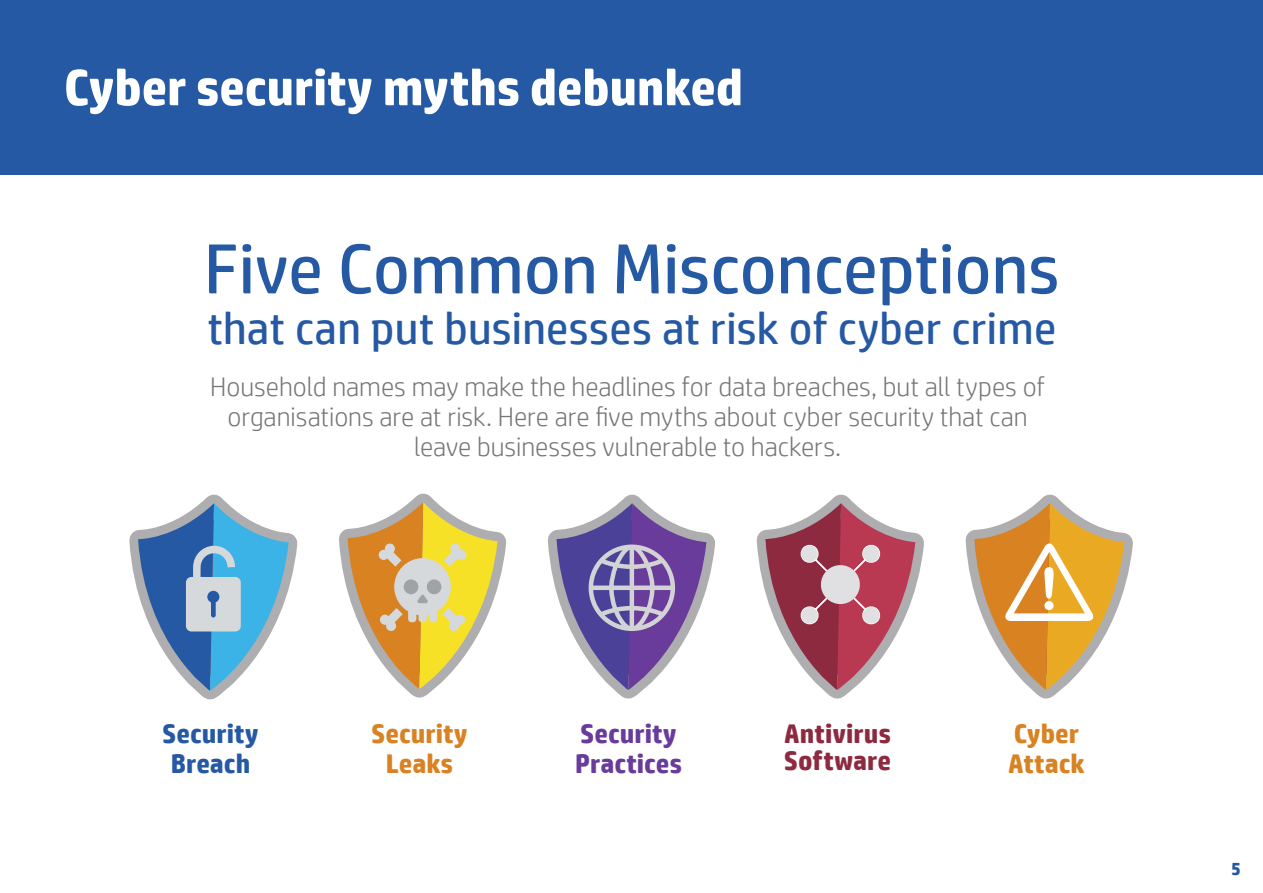
<style>
.page{position:relative;width:1263px;height:893px;background:#fff}
.page>*{position:absolute;margin:0;border:0;box-sizing:border-box;transform-origin:0 0}
.t1{font:70.5px "HP Simplified";color:#2559a4}
.t2{font:700 51px "HP Simplified";letter-spacing:-.005em;color:#fff}
.t3{font:45px "HP Simplified";letter-spacing:.005em;color:#2559a4}
.t4{font:300 27px/30px "HP Simplified";color:#757678;text-align:center}
.t5{font:700 27px/30px "HP Simplified";color:#d88222;text-align:center}
.t6{font:700 27px/30px "HP Simplified";color:#693b9a}
.t7{font:700 27px/27px "HP Simplified";color:#8d2a40}
.t8{font:700 27px/30px "HP Simplified";color:#2559a4;text-align:center}
.t9{font:700 18px "HP Simplified";color:#2559a4}
</style>
<div class="page">
<div style="left:0;top:0;width:1263px;height:175px;background:#2559a4"></div>
<svg style="left:965px;top:494px;width:168px;height:205px"></svg>
<svg style="left:756px;top:494px;width:168px;height:205px"></svg>
<svg style="left:548px;top:494px;width:167px;height:205px"></svg>
<svg style="left:339px;top:493px;width:168px;height:205px"></svg>
<svg style="left:129px;top:494px;width:169px;height:206px"></svg>
<svg style="left:138px;top:503px;width:151px;height:188px"></svg>
<svg style="left:765px;top:503px;width:150px;height:187px"></svg>
<svg style="left:974px;top:503px;width:150px;height:187px"></svg>
<svg style="left:556px;top:503px;width:150px;height:187px"></svg>
<svg style="left:348px;top:502px;width:149px;height:187px"></svg>
<h2 class="t2" style="left:64px;top:54px;width:681px">Cyber security myths debunked</h2>
<h1 class="t1" style="left:204px;top:223px;width:857px">Five Common Misconceptions</h1>
<h3 class="t3" style="left:207px;top:299px;width:850px">that can put businesses at risk of cyber crime</h3>
<p class="t4" style="left:210px;top:371px;width:836px">Household names may make the headlines for data breaches, but all types of organisations are at risk. Here are five myths about cyber security that can leave businesses vulnerable to hackers.</p>
<p class="t8" style="left:162px;top:718px;width:98px">Security<br>Breach</p>
<p class="t5" style="left:371px;top:718px;width:98px">Security<br>Leaks</p>
<p class="t6" style="left:575px;top:718px;width:108px">Security<br>Practices</p>
<p class="t7" style="left:784px;top:720px;width:109px">Antivirus<br>Software</p>
<p class="t5" style="left:1008px;top:718px;width:78px;text-align:left">Cyber<br>Attack</p>
<p class="t9" style="left:1231px;top:857px;width:11px">5</p>
</div>
